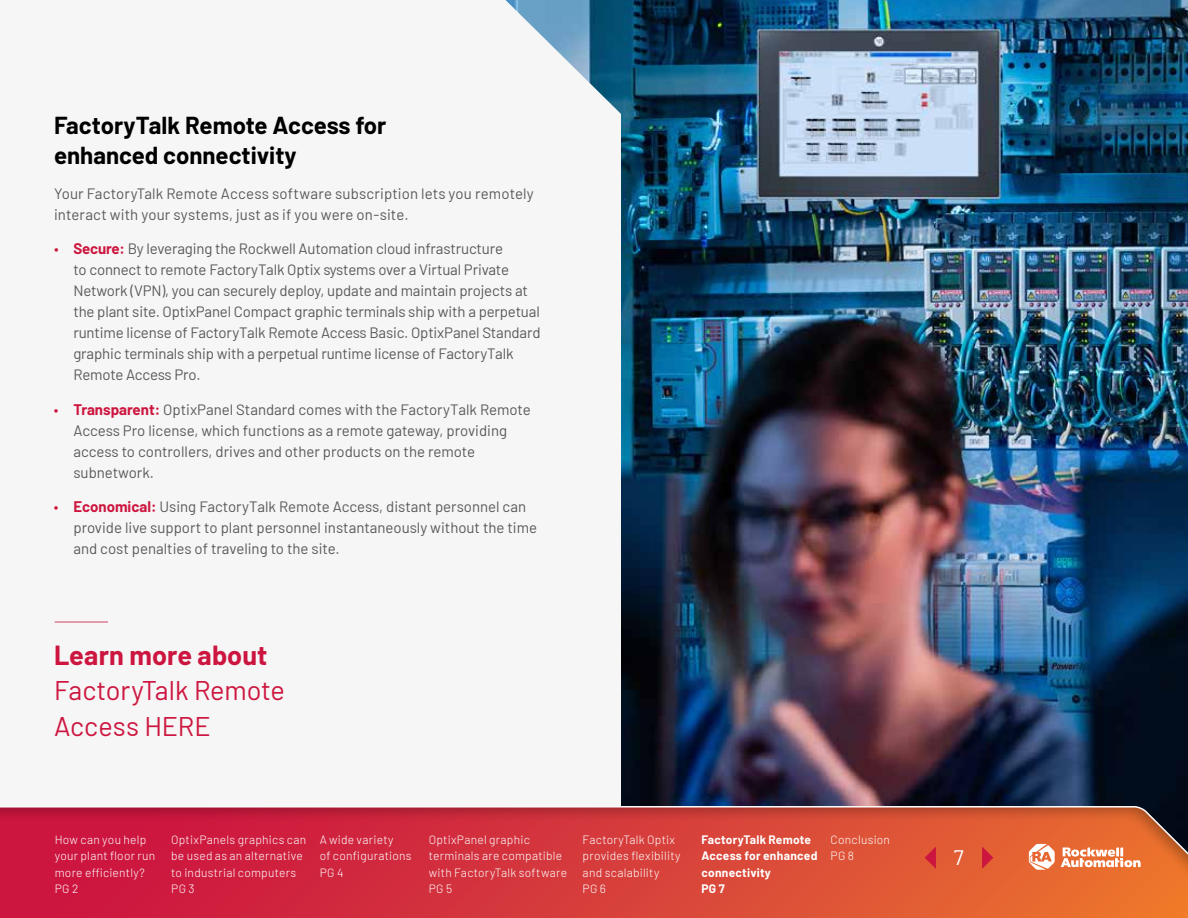
<style>
.page{position:relative;width:1188px;height:918px;background:#fff}
.page>*{position:absolute;margin:0;border:0;box-sizing:border-box;transform-origin:0 0}
.t1{font:27px/36px "Barlow";color:#cd163f}
.t2{font:700 27px "Barlow";letter-spacing:.005em;color:#cd163f}
.t3{font:700 24px/30px "Barlow";color:#000}
.t4{font:21px "Barlow";color:#fff}
.t5{font:15px/21px "Barlow";letter-spacing:-.01em;color:#58595b}
.t6{font:15px/21px "Barlow";letter-spacing:.01em;color:#58595b}
.t7{font:300 12px/16.5px "Barlow";letter-spacing:.025em;color:#fff}
.t8{font:700 12px/16.5px "Barlow";letter-spacing:.02em;color:#fff}
.s1{color:#cd163f}
.s2{font-weight:700;color:#cd163f}
</style>
<div class="page">
<img style="left:621px;top:0;width:567px;height:804px">
<div style="left:54px;top:0;width:567px;height:623px;background:#f6f6f6"></div>
<hr style="left:55px;top:622px;width:53px;height:1px;background:#cd163f">
<svg style="left:0;top:805px;width:1188px;height:113px;background:#d33e3c"></svg>
<svg style="left:1061px;top:847px;width:80px;height:20px"></svg>
<svg style="left:1029px;top:844px;width:26px;height:26px"></svg>
<svg style="left:982px;top:847px;width:11px;height:22px"></svg>
<svg style="left:925px;top:847px;width:11px;height:22px"></svg>
<h2 class="t3" style="left:54px;top:109px;width:334px">FactoryTalk Remote Access for enhanced connectivity</h2>
<p class="t6" style="left:54px;top:182px;width:481px">Your FactoryTalk Remote Access software subscription lets you remotely interact with your systems, just as if you were on-site.</p>
<p class="t5" style="left:73px;top:237px;width:469px;text-indent:-19px"><span class="s1">•</span> <span class="s2">Secure:</span> By leveraging the Rockwell Automation cloud infrastructure<br>to connect to remote FactoryTalk Optix systems over a Virtual Private Network (VPN), you can securely deploy, update and maintain projects at the plant site. OptixPanel Compact graphic terminals ship with a perpetual runtime license of FactoryTalk Remote Access Basic. OptixPanel Standard graphic terminals ship with a perpetual runtime license of FactoryTalk Remote Access Pro.</p>
<p class="t5" style="left:73px;top:398px;width:459px;text-indent:-19px"><span class="s1">•</span> <span class="s2">Transparent:</span> OptixPanel Standard comes with the FactoryTalk Remote Access Pro license, which functions as a remote gateway, providing access to controllers, drives and other products on the remote subnetwork.</p>
<p class="t5" style="left:73px;top:495px;width:465px;text-indent:-19px"><span class="s1">•</span> <span class="s2">Economical:</span> Using FactoryTalk Remote Access, distant personnel can provide live support to plant personnel instantaneously without the time and cost penalties of traveling to the site.</p>
<h1 class="t2" style="left:54px;top:635px;width:215px">Learn more about</h1>
<h1 class="t1" style="left:54px;top:671px;width:233px">FactoryTalk Remote<br>Access HERE</h1>
<p class="t7" style="left:55px;top:830px;width:102px">How can you help your plant floor run more efficiently?<br>PG 2</p>
<p class="t7" style="left:171px;top:830px;width:137px">OptixPanels graphics can be used as an alternative to industrial computers<br>PG 3</p>
<p class="t7" style="left:320px;top:830px;width:93px">A wide variety<br>of configurations<br>PG 4</p>
<p class="t7" style="left:429px;top:830px;width:140px">OptixPanel graphic terminals are compatible with FactoryTalk software<br>PG 5</p>
<p class="t7" style="left:583px;top:830px;width:99px">FactoryTalk Optix provides flexibility and scalability<br>PG 6</p>
<p class="t8" style="left:701px;top:830px;width:118px">FactoryTalk Remote<br>Access for enhanced connectivity<br>PG 7</p>
<p class="t7" style="left:831px;top:830px;width:61px">Conclusion<br>PG 8</p>
<h3 class="t4" style="left:954px;top:842px;width:11px">7</h3>
</div>
